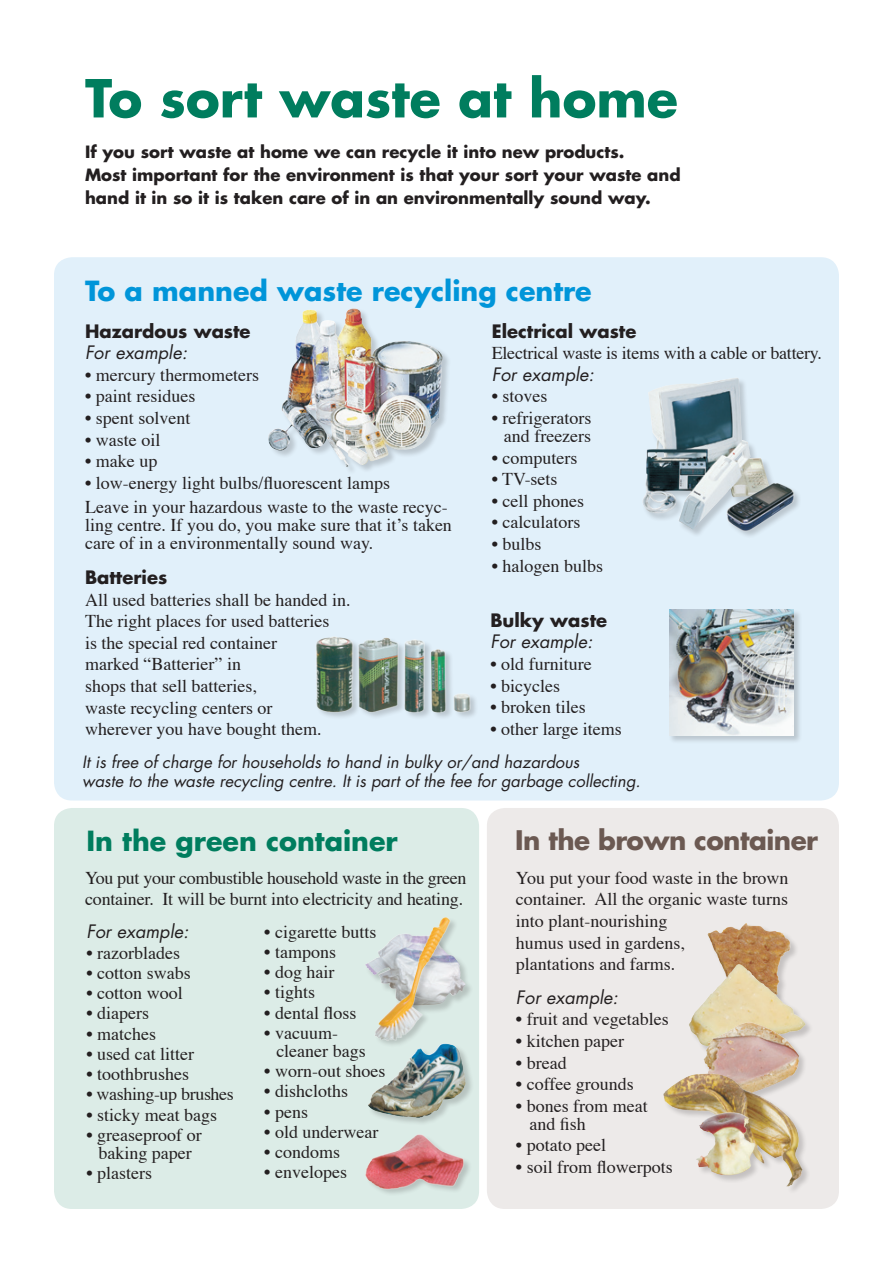
<style>
.page{position:relative;width:893px;height:1263px;background:#fff}
.page>*{position:absolute;margin:0;border:0;box-sizing:border-box;transform-origin:0 0}
.t1{font:700 51px "Futura";color:#007d5e}
.t2{font:700 27px "Futura";color:#0095d9}
.t3{font:700 27px "Futura";color:#007d5e}
.t4{font:700 26.25px "Futura";letter-spacing:-.02em;color:#6b5952}
.t5{font:18px/21.6px "Times";color:#231f20}
.t6{font:italic 18px "Futura";color:#231f20}
.t7{font:700 18px "Futura";color:#231f20}
.t8{font:18px "Times";letter-spacing:-.02em;color:#231f20}
.t9{font:700 16.5px/23.2px "Futura";color:#231f20}
.t10{font:italic 16.5px/19.5px "Futura";color:#231f20}
</style>
<div class="page">
<div style="left:54px;top:808px;width:425px;height:401px;background:#dcece7;border-radius:18px"></div>
<div style="left:487px;top:808px;width:352px;height:401px;background:#edeae9;border-radius:18px"></div>
<div style="left:54px;top:257px;width:785px;height:543px;background:#e1f0fa;border-radius:18px"></div>
<div style="left:268px;top:308px;width:183px;height:168px;background:#231f20;opacity:.2"></div>
<img style="left:268px;top:310px;width:120px;height:157px">
<img style="left:643px;top:378px;width:127px;height:152px">
<div style="left:727px;top:483px;width:75px;height:55px;background:#231f20;opacity:.2"></div>
<img style="left:714px;top:471px;width:88px;height:63px">
<img style="left:316px;top:637px;width:160px;height:80px">
<div style="left:669px;top:609px;width:133px;height:135px;background:#231f20;opacity:.2"></div>
<img style="left:669px;top:609px;width:124px;height:126px">
<div style="left:364px;top:933px;width:110px;height:81px;background:#231f20;opacity:.2"></div>
<img style="left:365px;top:934px;width:101px;height:71px">
<div style="left:367px;top:1043px;width:107px;height:83px;background:#231f20;opacity:.2"></div>
<img style="left:374px;top:1046px;width:69px;height:46px">
<img style="left:365px;top:1111px;width:109px;height:83px">
<div style="left:707px;top:922px;width:92px;height:84px;background:#231f20;opacity:.2"></div>
<img style="left:707px;top:923px;width:84px;height:41px">
<img style="left:689px;top:964px;width:117px;height:83px">
<div style="left:703px;top:1022px;width:104px;height:86px;background:#231f20;opacity:.2"></div>
<img style="left:703px;top:1022px;width:96px;height:44px">
<img style="left:663px;top:1066px;width:145px;height:124px">
<div style="left:696px;top:1112px;width:67px;height:71px;background:#231f20;opacity:.2"></div>
<img style="left:695px;top:1112px;width:60px;height:63px">
<img style="left:367px;top:917px;width:94px;height:129px">
<h1 class="t1" style="left:85px;top:63px;width:594px">To sort waste at home</h1>
<p class="t9" style="left:85px;top:140px;width:597px">If you sort waste at home we can recycle it into new products.<br>Most important for the environment is that your sort your waste and hand it in so it is taken care of in an environmentally sound way.</p>
<h2 class="t2" style="left:85px;top:272px;width:508px">To a manned waste recycling centre</h2>
<p class="t7" style="left:85px;top:318px;width:167px">Hazardous waste</p>
<p class="t6" style="left:85px;top:340px;width:104px">For example:</p>
<p class="t5" style="left:85px;top:362px;width:176px">• mercury thermometers</p>
<p class="t5" style="left:85px;top:384px;width:112px">• paint residues</p>
<p class="t5" style="left:85px;top:406px;width:107px">• spent solvent</p>
<p class="t5" style="left:85px;top:427px;width:77px">• waste oil</p>
<p class="t5" style="left:85px;top:449px;width:74px">• make up</p>
<p class="t5" style="left:85px;top:469px;width:364px;line-height:24px">• low-energy light bulbs/fluorescent lamps<br>Leave in your hazardous waste to the waste recyc-</p>
<p class="t5" style="left:85px;top:514px;width:368px;line-height:18px">ling centre. If you do, you make sure that it’s taken care of in a environmentally sound way.</p>
<p class="t7" style="left:492px;top:318px;width:146px">Electrical waste</p>
<p class="t5" style="left:492px;top:341px;width:332px">Electrical waste is items with a cable or battery.</p>
<p class="t6" style="left:492px;top:362px;width:104px">For example:</p>
<p class="t5" style="left:492px;top:384px;width:57px">• stoves</p>
<p class="t5" style="left:492px;top:407px;width:101px;line-height:18px;text-align:right">• refrigerators and freezers</p>
<p class="t5" style="left:492px;top:445px;width:87px">• computers</p>
<p class="t5" style="left:492px;top:467px;width:67px">• TV-sets</p>
<p class="t5" style="left:492px;top:488px;width:94px">• cell phones</p>
<p class="t5" style="left:492px;top:510px;width:90px">• calculators</p>
<p class="t5" style="left:492px;top:532px;width:51px">• bulbs</p>
<p class="t5" style="left:492px;top:553px;width:113px">• halogen bulbs</p>
<p class="t7" style="left:85px;top:565px;width:84px">Batteries</p>
<p class="t5" style="left:85px;top:587px;width:267px">All used batteries shall be handed in.<br>The right places for used batteries<br>is the special red container<br>marked “Batterier” in<br>shops that sell batteries,<br>waste recycling centers or<br>wherever you have bought them.</p>
<p class="t7" style="left:490px;top:607px;width:118px">Bulky waste</p>
<p class="t6" style="left:490px;top:629px;width:104px">For example:</p>
<p class="t5" style="left:490px;top:652px;width:103px">• old furniture</p>
<p class="t5" style="left:490px;top:673px;width:71px">• bicycles</p>
<p class="t5" style="left:490px;top:695px;width:97px">• broken tiles</p>
<p class="t5" style="left:490px;top:716px;width:133px">• other large items</p>
<p class="t10" style="left:82px;top:752px;width:560px">It is free of charge for households to hand in bulky or/and hazardous<br>waste to the waste recycling centre. It is part of the fee for garbage collecting.</p>
<h2 class="t3" style="left:86px;top:822px;width:313px">In the green container</h2>
<h3 class="t4" style="left:515px;top:822px;width:304px">In the brown container</h3>
<p class="t5" style="left:85px;top:865px;width:383px">You put your combustible household waste in the green container. It will be burnt into electricity and heating.</p>
<p class="t5" style="left:516px;top:865px;width:274px">You put your food waste in the brown container. All the organic waste turns into plant-nourishing<br>humus used in gardens,<br>plantations and farms.</p>
<p class="t6" style="left:516px;top:985px;width:104px">For example:</p>
<p class="t5" style="left:516px;top:1007px;width:154px">• fruit and vegetables</p>
<p class="t5" style="left:516px;top:1029px;width:110px">• kitchen paper</p>
<p class="t5" style="left:516px;top:1050px;width:52px">• bread</p>
<p class="t5" style="left:516px;top:1072px;width:119px">• coffee grounds</p>
<p class="t5" style="left:529px;top:1095px;width:120px;line-height:18px;text-indent:-14px">• bones from meat and fish</p>
<p class="t5" style="left:516px;top:1133px;width:92px">• potato peel</p>
<p class="t5" style="left:516px;top:1155px;width:158px">• soil from flowerpots</p>
<p class="t6" style="left:86px;top:919px;width:104px">For example:</p>
<p class="t5" style="left:86px;top:940px;width:95px">• razorblades</p>
<p class="t5" style="left:86px;top:960px;width:106px">• cotton swabs</p>
<p class="t5" style="left:86px;top:981px;width:98px">• cotton wool</p>
<p class="t5" style="left:86px;top:1001px;width:64px">• diapers</p>
<p class="t5" style="left:86px;top:1021px;width:71px">• matches</p>
<p class="t5" style="left:86px;top:1041px;width:109px">• used cat litter</p>
<p class="t5" style="left:86px;top:1062px;width:104px">• toothbrushes</p>
<p class="t8" style="left:86px;top:1077px;width:149px">• washing-up brushes</p>
<p class="t5" style="left:86px;top:1102px;width:132px">• sticky meat bags</p>
<p class="t5" style="left:86px;top:1124px;width:117px;line-height:18px;text-align:center">• greaseproof or baking paper</p>
<p class="t5" style="left:86px;top:1161px;width:67px">• plasters</p>
<p class="t5" style="left:264px;top:919px;width:114px">• cigarette butts</p>
<p class="t5" style="left:264px;top:939px;width:73px">• tampons</p>
<p class="t5" style="left:264px;top:960px;width:72px">• dog hair</p>
<p class="t5" style="left:264px;top:980px;width:52px">• tights</p>
<p class="t5" style="left:264px;top:1000px;width:94px">• dental floss</p>
<p class="t5" style="left:276px;top:1022px;width:91px;line-height:18px;text-indent:-12px">• vacuum&shy;cleaner bags</p>
<p class="t5" style="left:264px;top:1059px;width:123px">• worn-out shoes</p>
<p class="t5" style="left:264px;top:1079px;width:85px">• dishcloths</p>
<p class="t5" style="left:264px;top:1099px;width:45px">• pens</p>
<p class="t5" style="left:264px;top:1119px;width:116px">• old underwear</p>
<p class="t5" style="left:264px;top:1140px;width:77px">• condoms</p>
<p class="t5" style="left:264px;top:1160px;width:84px">• envelopes</p>
</div>
